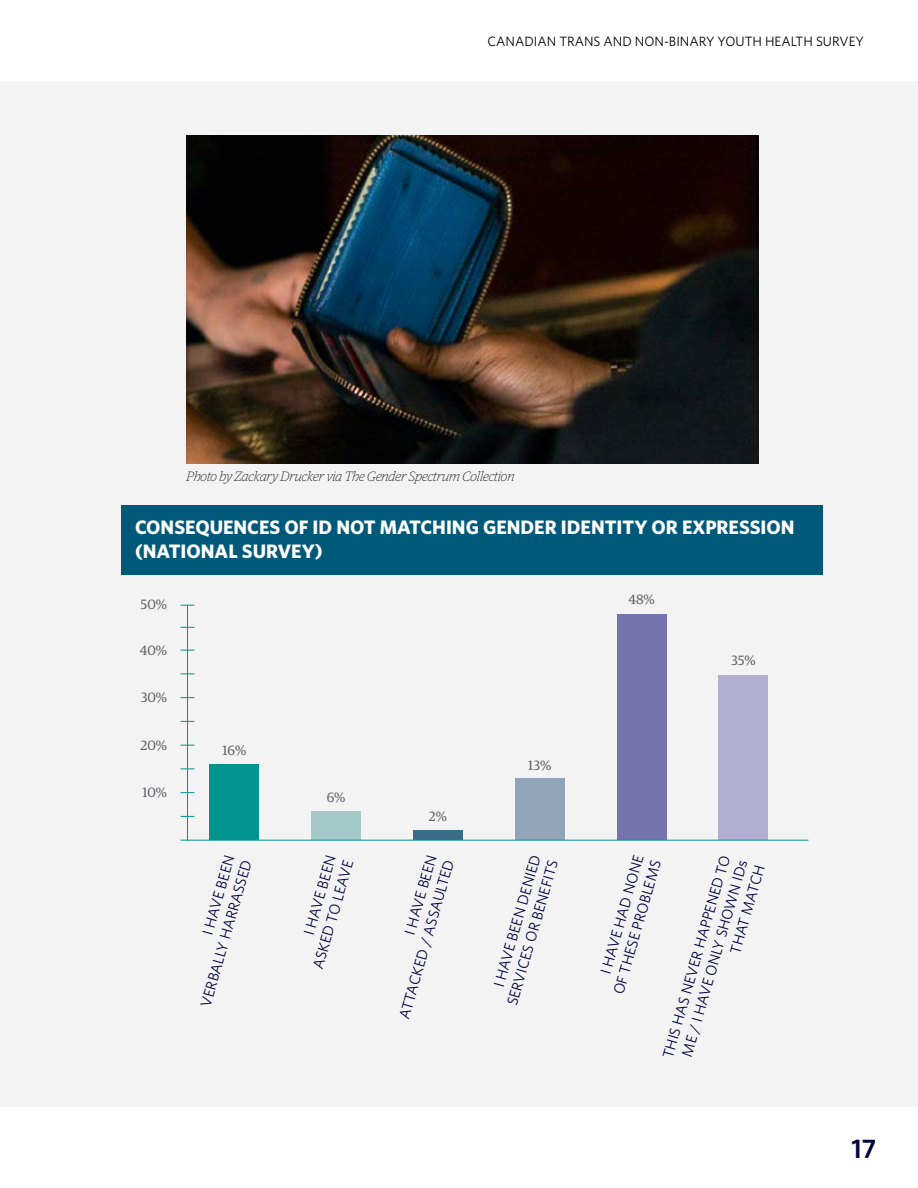
<style>
.page{position:relative;width:918px;height:1188px;background:#fff}
.page>*{position:absolute;margin:0;border:0;box-sizing:border-box;transform-origin:0 0}
.t1{font:600 27px "Whitney";color:#00053e}
.t2{font:700 19.5px/23.4px "Whitney";color:#fff}
.t3{font:15px/18px "Whitney";color:#00053e;text-align:right}
.t4{font:italic 100 13.5px "Guardian Egyp";color:#000}
.t5{font:13.5px "Whitney";color:#000}
.t6{font:13.5px "Guardian Egyp";color:#636466}
</style>
<div class="page">
<div style="left:0;top:81px;width:918px;height:1026px;background:#f3f3f3"></div>
<div style="left:122px;top:505px;width:702px;height:70px;background:#005978"></div>
<div style="left:210px;top:764px;width:49px;height:76px;background:#00948f"></div>
<div style="left:413px;top:830px;width:50px;height:10px;background:#396d8a"></div>
<div style="left:311px;top:811px;width:50px;height:29px;background:#a4c9c8"></div>
<div style="left:515px;top:778px;width:49px;height:62px;background:#92a5b8"></div>
<div style="left:719px;top:675px;width:49px;height:165px;background:#b1aed1"></div>
<div style="left:617px;top:614px;width:49px;height:226px;background:#7674ae"></div>
<hr style="left:187px;top:605px;width:1px;height:236px;background:#00948f">
<svg style="left:181px;top:650px;width:13px;height:1px"></svg>
<svg style="left:181px;top:697px;width:13px;height:1px"></svg>
<svg style="left:181px;top:721px;width:13px;height:1px"></svg>
<svg style="left:181px;top:745px;width:13px;height:1px"></svg>
<svg style="left:181px;top:769px;width:13px;height:1px"></svg>
<svg style="left:181px;top:792px;width:13px;height:1px"></svg>
<svg style="left:181px;top:816px;width:13px;height:1px"></svg>
<hr style="left:181px;top:840px;width:627px;height:1px;background:#00948f">
<svg style="left:181px;top:627px;width:13px;height:1px"></svg>
<svg style="left:181px;top:605px;width:13px;height:1px"></svg>
<svg style="left:181px;top:674px;width:13px;height:1px"></svg>
<img style="left:187px;top:135px;width:571px;height:328px">
<p class="t5" style="left:488px;top:32px;width:378px">CANADIAN TRANS AND NON-BINARY YOUTH HEALTH SURVEY</p>
<p class="t4" style="left:187px;top:468px;width:329px">Photo by Zackary Drucker via The Gender Spectrum Collection</p>
<h2 class="t2" style="left:135px;top:515px;width:661px">CONSEQUENCES OF ID NOT MATCHING GENDER IDENTITY OR EXPRESSION (NATIONAL SURVEY)</h2>
<p class="t6" style="left:141px;top:595px;width:28px">50%</p>
<p class="t6" style="left:140px;top:641px;width:29px">40%</p>
<p class="t6" style="left:141px;top:689px;width:28px">30%</p>
<p class="t6" style="left:140px;top:736px;width:28px">20%</p>
<p class="t6" style="left:142px;top:784px;width:26px">10%</p>
<p class="t6" style="left:222px;top:741px;width:25px">16%</p>
<p class="t6" style="left:327px;top:788px;width:20px">6%</p>
<p class="t6" style="left:429px;top:807px;width:20px">2%</p>
<p class="t6" style="left:528px;top:756px;width:24px">13%</p>
<p class="t6" style="left:628px;top:590px;width:28px">48%</p>
<p class="t6" style="left:731px;top:651px;width:26px">35%</p>
<p class="t3" style="left:179px;top:999px;width:153px;rotate:-74deg">I HAVE BEEN<br>VERBALLY HARRASSED</p>
<p class="t3" style="left:291px;top:961px;width:114px;rotate:-74deg">I HAVE BEEN<br>ASKED TO LEAVE</p>
<p class="t3" style="left:378px;top:1011px;width:166px;rotate:-74deg">I HAVE BEEN<br>ATTACKED / ASSAULTED</p>
<p class="t3" style="left:486px;top:997px;width:152px;rotate:-74deg">I HAVE BEEN DENIED<br>SERVICES OR BENEFITS</p>
<p class="t3" style="left:592px;top:986px;width:140px;rotate:-74deg">I HAVE HAD NONE<br>OF THESE PROBLEMS</p>
<p class="t3" style="left:658px;top:1055px;width:212px;rotate:-74deg">THIS HAS NEVER HAPPENED TO<br>ME / I HAVE ONLY SHOWN IDs<br>THAT MATCH</p>
<h1 class="t1" style="left:852px;top:1131px;width:26px">17</h1>
</div>
